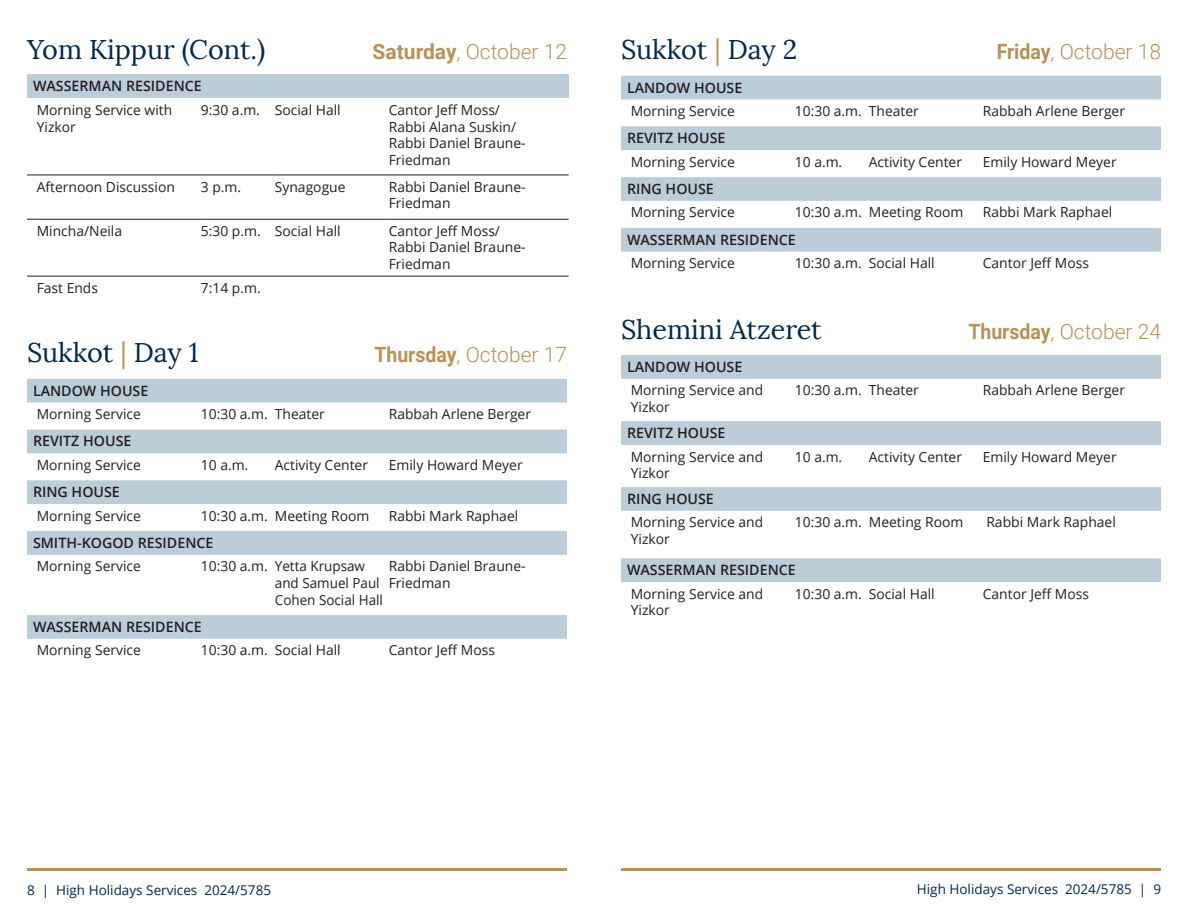
<style>
.page{position:relative;width:1188px;height:918px;background:#fff}
.page>*{position:absolute;margin:0;border:0;box-sizing:border-box;transform-origin:0 0}
.t1{font:27px "Lora";color:#00294e}
.t2{font:300 21px "Roboto";color:#b79256}
.t3{font:600 14.25px "Open Sans";color:#231f20}
.t4{font:13.8px/16.6px "Open Sans";color:#231f20}
.t5{font:13.5px "Open Sans";color:#00294e}
.s1{font-weight:700}
.s2{color:#b79256}
</style>
<div class="page">
<hr style="left:27px;top:868px;width:540px;height:3px;background:#b79256">
<hr style="left:621px;top:868px;width:540px;height:3px;background:#b79256">
<svg style="left:27px;top:379px;width:540px;height:260px"></svg>
<svg style="left:621px;top:76px;width:540px;height:176px;fill:#bccdda"></svg>
<div style="left:27px;top:75px;width:542px;height:23px;background:#bccdda"></div>
<hr style="left:37px;top:175px;width:164px;height:1px;background:#231f20">
<hr style="left:201px;top:175px;width:74px;height:1px;background:#231f20">
<hr style="left:275px;top:175px;width:114px;height:1px;background:#231f20">
<hr style="left:389px;top:175px;width:180px;height:1px;background:#231f20">
<hr style="left:37px;top:219px;width:164px;height:1px;background:#231f20">
<hr style="left:201px;top:219px;width:74px;height:1px;background:#231f20">
<hr style="left:275px;top:219px;width:114px;height:1px;background:#231f20">
<hr style="left:389px;top:219px;width:180px;height:1px;background:#231f20">
<hr style="left:37px;top:276px;width:164px;height:1px;background:#231f20">
<hr style="left:201px;top:276px;width:74px;height:1px;background:#231f20">
<hr style="left:275px;top:276px;width:114px;height:1px;background:#231f20">
<hr style="left:389px;top:276px;width:180px;height:1px;background:#231f20">
<svg style="left:621px;top:355px;width:540px;height:227px"></svg>
<h1 class="t1" style="left:27px;top:33px;width:240px">Yom Kippur (Cont.)</h1>
<h2 class="t2" style="left:373px;top:37px;width:196px"><span class="s1">Saturday</span>, October 12</h2>
<h1 class="t1" style="left:621px;top:33px;width:178px">Sukkot <span class="s2">|</span> Day 2</h1>
<h2 class="t2" style="left:997px;top:37px;width:166px"><span class="s1">Friday</span>, October 18</h2>
<p class="t3" style="left:33px;top:76px;width:170px">WASSERMAN RESIDENCE</p>
<p class="t4" style="left:37px;top:101px;width:137px">Morning Service with<br>Yizkor</p>
<p class="t4" style="left:201px;top:101px;width:141px">9:30 a.m. Social Hall</p>
<p class="t4" style="left:389px;top:101px;width:138px">Cantor Jeff Moss/<br>Rabbi Alana Suskin/<br>Rabbi Daniel Braune-<br>Friedman</p>
<p class="t4" style="left:37px;top:178px;width:140px">Afternoon Discussion</p>
<p class="t4" style="left:201px;top:178px;width:42px">3 p.m.</p>
<p class="t4" style="left:275px;top:178px;width:72px">Synagogue</p>
<p class="t4" style="left:389px;top:178px;width:138px">Rabbi Daniel Braune-<br>Friedman</p>
<p class="t4" style="left:37px;top:222px;width:87px">Mincha/Neila</p>
<p class="t4" style="left:201px;top:222px;width:141px">5:30 p.m. Social Hall</p>
<p class="t4" style="left:389px;top:222px;width:138px">Cantor Jeff Moss/<br>Rabbi Daniel Braune-<br>Friedman</p>
<p class="t4" style="left:37px;top:279px;width:63px">Fast Ends</p>
<p class="t4" style="left:201px;top:279px;width:61px">7:14 p.m.</p>
<p class="t3" style="left:627px;top:78px;width:117px">LANDOW HOUSE</p>
<p class="t4" style="left:631px;top:102px;width:106px">Morning Service</p>
<p class="t4" style="left:795px;top:102px;width:126px">10:30 a.m. Theater</p>
<p class="t4" style="left:983px;top:102px;width:144px">Rabbah Arlene Berger</p>
<p class="t3" style="left:627px;top:128px;width:100px">REVITZ HOUSE</p>
<p class="t4" style="left:631px;top:153px;width:106px">Morning Service</p>
<p class="t4" style="left:795px;top:153px;width:49px">10 a.m.</p>
<p class="t4" style="left:869px;top:153px;width:95px">Activity Center</p>
<p class="t4" style="left:983px;top:153px;width:135px">Emily Howard Meyer</p>
<p class="t3" style="left:627px;top:179px;width:88px">RING HOUSE</p>
<p class="t4" style="left:631px;top:204px;width:106px">Morning Service</p>
<p class="t4" style="left:795px;top:204px;width:170px">10:30 a.m. Meeting Room</p>
<p class="t4" style="left:983px;top:204px;width:131px">Rabbi Mark Raphael</p>
<p class="t3" style="left:627px;top:230px;width:170px">WASSERMAN RESIDENCE</p>
<p class="t4" style="left:631px;top:255px;width:106px">Morning Service</p>
<p class="t4" style="left:795px;top:255px;width:141px">10:30 a.m. Social Hall</p>
<p class="t4" style="left:983px;top:255px;width:108px">Cantor Jeff Moss</p>
<h1 class="t1" style="left:27px;top:336px;width:173px">Sukkot <span class="s2">|</span> Day 1</h1>
<h2 class="t2" style="left:374px;top:340px;width:194px"><span class="s1">Thursday</span>, October 17</h2>
<p class="t3" style="left:33px;top:381px;width:117px">LANDOW HOUSE</p>
<p class="t4" style="left:37px;top:405px;width:106px">Morning Service</p>
<p class="t4" style="left:201px;top:405px;width:126px">10:30 a.m. Theater</p>
<p class="t4" style="left:389px;top:405px;width:144px">Rabbah Arlene Berger</p>
<p class="t3" style="left:33px;top:432px;width:100px">REVITZ HOUSE</p>
<p class="t4" style="left:37px;top:456px;width:106px">Morning Service</p>
<p class="t4" style="left:201px;top:456px;width:49px">10 a.m.</p>
<p class="t4" style="left:275px;top:456px;width:95px">Activity Center</p>
<p class="t4" style="left:389px;top:456px;width:135px">Emily Howard Meyer</p>
<p class="t3" style="left:33px;top:482px;width:88px">RING HOUSE</p>
<p class="t4" style="left:37px;top:507px;width:106px">Morning Service</p>
<p class="t4" style="left:201px;top:507px;width:170px">10:30 a.m. Meeting Room</p>
<p class="t4" style="left:389px;top:507px;width:131px">Rabbi Mark Raphael</p>
<p class="t3" style="left:33px;top:533px;width:182px">SMITH-KOGOD RESIDENCE</p>
<p class="t4" style="left:37px;top:558px;width:106px">Morning Service</p>
<p class="t4" style="left:275px;top:558px;width:110px;text-indent:-74px">10:30 a.m. Yetta Krupsaw and Samuel Paul<br>Cohen Social Hall</p>
<p class="t4" style="left:389px;top:558px;width:138px">Rabbi Daniel Braune-<br>Friedman</p>
<p class="t3" style="left:33px;top:617px;width:170px">WASSERMAN RESIDENCE</p>
<p class="t4" style="left:37px;top:642px;width:106px">Morning Service</p>
<p class="t4" style="left:201px;top:642px;width:141px">10:30 a.m. Social Hall</p>
<p class="t4" style="left:389px;top:642px;width:108px">Cantor Jeff Moss</p>
<h1 class="t1" style="left:621px;top:313px;width:202px">Shemini Atzeret</h1>
<h2 class="t2" style="left:968px;top:317px;width:194px"><span class="s1">Thursday</span>, October 24</h2>
<p class="t3" style="left:627px;top:357px;width:117px">LANDOW HOUSE</p>
<p class="t4" style="left:631px;top:382px;width:134px">Morning Service and<br>Yizkor</p>
<p class="t4" style="left:795px;top:382px;width:126px">10:30 a.m. Theater</p>
<p class="t4" style="left:983px;top:382px;width:144px">Rabbah Arlene Berger</p>
<p class="t3" style="left:627px;top:423px;width:100px">REVITZ HOUSE</p>
<p class="t4" style="left:631px;top:448px;width:134px">Morning Service and<br>Yizkor</p>
<p class="t4" style="left:795px;top:448px;width:49px">10 a.m.</p>
<p class="t4" style="left:869px;top:448px;width:95px">Activity Center</p>
<p class="t4" style="left:983px;top:448px;width:135px">Emily Howard Meyer</p>
<p class="t3" style="left:627px;top:489px;width:88px">RING HOUSE</p>
<p class="t4" style="left:631px;top:514px;width:134px">Morning Service and<br>Yizkor</p>
<p class="t4" style="left:795px;top:514px;width:170px">10:30 a.m. Meeting Room</p>
<p class="t4" style="left:986px;top:514px;width:131px">Rabbi Mark Raphael</p>
<p class="t3" style="left:627px;top:560px;width:170px">WASSERMAN RESIDENCE</p>
<p class="t4" style="left:631px;top:585px;width:134px">Morning Service and<br>Yizkor</p>
<p class="t4" style="left:795px;top:585px;width:141px">10:30 a.m. Social Hall</p>
<p class="t4" style="left:983px;top:585px;width:108px">Cantor Jeff Moss</p>
<p class="t5" style="left:27px;top:881px;width:246px">8 | High Holidays Services 2024/5785</p>
<p class="t5" style="left:917px;top:880px;width:246px">High Holidays Services 2024/5785 | 9</p>
</div>
